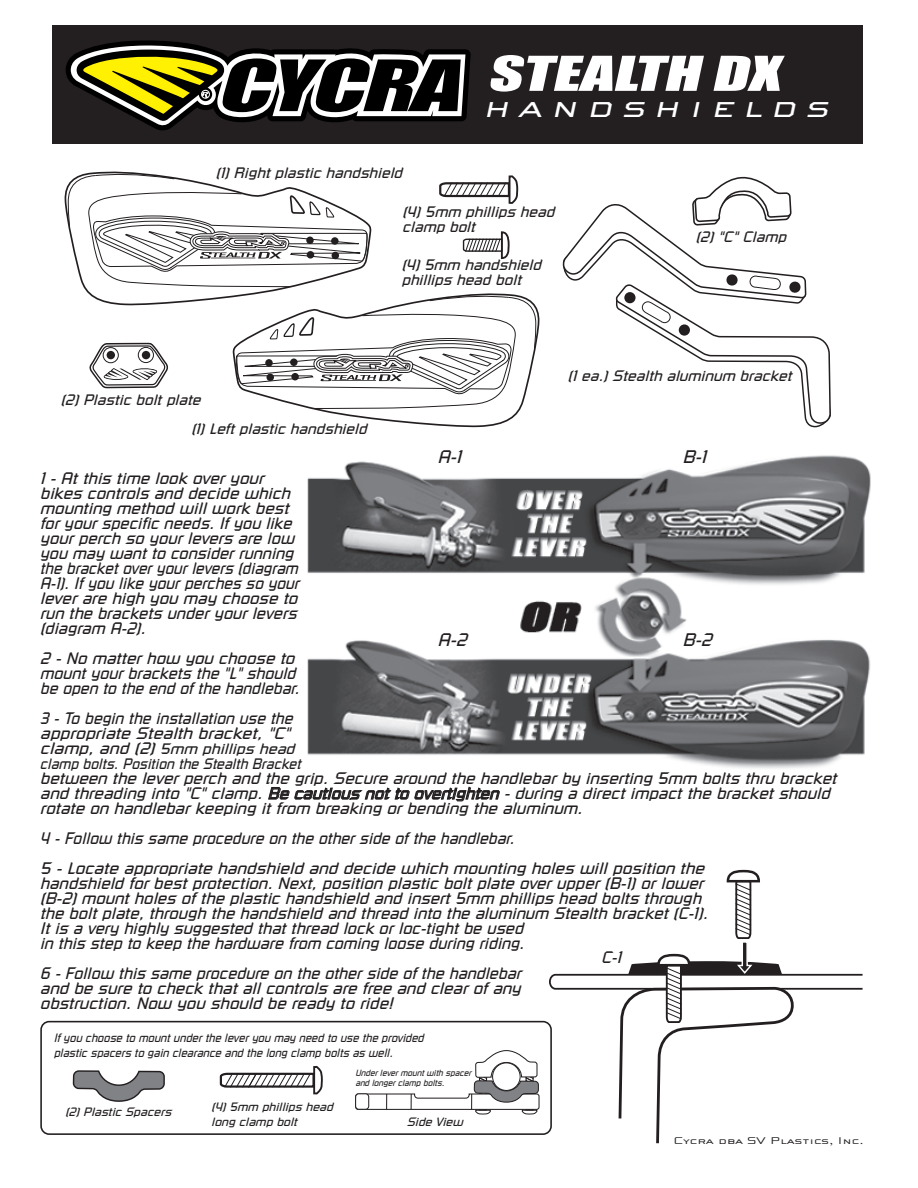
<style>
.page{position:relative;width:918px;height:1188px;background:#fff}
.page>*{position:absolute;margin:0;border:0;box-sizing:border-box;transform-origin:0 0}
.t1{font:italic 44.4px "Impact";color:#fff;scale:1.48 1}
.t2{font:italic 28.95px "Sackers Square Gothic";color:#fff;scale:1.25 1}
.t3{font:italic 18px "Russell Square";color:#231f20}
.t4{font:italic 16.5px/15px "Russell Square";color:#231f20}
.t5{font:italic 16.5px/15px "Russell Square";color:#231f20;scale:.93 1}
.t6{font:italic 16.5px/15px "Russell Square";color:#231f20;text-align:justify;scale:.95 1}
.t7{font:italic 15px/15px "Russell Square";color:#231f20}
.t8{font:italic 15px/15px "Russell Square";color:#231f20;scale:1.04 1}
.t9{font:italic 12px/15px "Russell Square";color:#231f20;scale:.9 1}
.t10{font:italic 12px/15px "Russell Square";color:#231f20}
.t11{font:italic 9px/10.5px "Russell Square";color:#231f20;scale:.9 1}
.t12{font:9px "Sackers Square Gothic";color:#231f20;scale:1.3 1}
.s1{font-size:16.5px}
</style>
<div class="page">
<div style="left:52px;top:26px;width:811px;height:118px;background:#231f20"></div>
<svg style="left:66px;top:40px;width:405px;height:91px"></svg>
<img style="left:307px;top:455px;width:564px;height:314px">
<div style="left:40px;top:1021px;width:512px;height:114px;border:2px solid #231f20;border-radius:8px"></div>
<svg style="left:562px;top:176px;width:269px;height:252px"></svg>
<svg style="left:64px;top:171px;width:476px;height:257px"></svg>
<svg style="left:268px;top:786px;width:232px;height:16px"></svg>
<svg style="left:548px;top:869px;width:315px;height:275px"></svg>
<svg style="left:219px;top:1066px;width:104px;height:29px"></svg>
<svg style="left:72px;top:1070px;width:93px;height:32px"></svg>
<svg style="left:355px;top:1050px;width:185px;height:65px"></svg>
<p class="t7" style="left:216px;top:165px;width:188px">(1) Right plastic handshield</p>
<h1 class="t1" style="left:487px;top:39px;width:208px">STEALTH DX</h1>
<h2 class="t2" style="left:481px;top:89px;width:285px">handshields</h2>
<p class="t7" style="left:61px;top:392px;width:141px">(2) Plastic bolt plate</p>
<p class="t7" style="left:191px;top:421px;width:177px">(1) Left plastic handshield</p>
<p class="t7" style="left:402px;top:204px;width:154px">(4) 5mm phillips head clamp bolt</p>
<p class="t7" style="left:401px;top:257px;width:141px">(4) 5mm handshield phillips head bolt</p>
<p class="t7" style="left:696px;top:229px;width:92px">(2) "C" Clamp</p>
<p class="t3" style="left:437px;top:446px;width:25px">A-1</p>
<p class="t7" style="left:568px;top:368px;width:225px">(1 ea.) Stealth aluminum bracket</p>
<p class="t3" style="left:683px;top:446px;width:25px">B-1</p>
<p class="t4" style="left:40px;top:471px;width:261px">1 - At this time look over your bikes controls and decide which mounting method will work best for your specific needs. If you like your perch so your levers are low you may want to consider running the bracket over your levers (diagram<br>A-1). If you like your perches so your lever are high you may choose to run the brackets under your levers (diagram A-2).</p>
<p class="t4" style="left:40px;top:651px;width:261px">2 - No matter how you choose to mount your brackets the "L" should be open to the end of the handlebar.</p>
<p class="t5" style="left:40px;top:711px;width:273px">3 - To begin the installation use the appropriate Stealth bracket, "C"</p>
<p class="t8" style="left:40px;top:741px;width:252px"><span class="s1">clamp, and (2)</span> 5mm phillips head clamp bolts. Position the Stealth Bracket</p>
<p class="t4" style="left:40px;top:771px;width:798px">between the lever perch and the grip. Secure around the handlebar by inserting 5mm bolts thru bracket and threading into "C" clamp. Be cautious not to overtighten - during a direct impact the bracket should rotate on handlebar keeping it from breaking or bending the aluminum.</p>
<p class="t5" style="left:40px;top:823px;width:716px;line-height:30px">4 - Follow this same procedure on the other side of the handlebar.<br>5 - Locate appropriate handshield and decide which mounting holes will position the</p>
<p class="t4" style="left:40px;top:876px;width:670px">handshield for best protection. Next, position plastic bolt plate over upper (B-1) or lower (B-2) mount holes of the plastic handshield and insert 5mm phillips head bolts through the bolt plate, through the handshield and thread into the aluminum Stealth bracket (C-1).<br>It is a very highly suggested that thread lock or loc-tight be used<br>in this step to keep the hardware from coming loose during riding.</p>
<p class="t6" style="left:40px;top:966px;width:508px">6 - Follow this same procedure on the other side of the handlebar and be sure to check that all controls are free and clear of any obstruction. Now you should be ready to ride!</p>
<p class="t3" style="left:437px;top:629px;width:31px">A-2</p>
<p class="t3" style="left:683px;top:629px;width:31px">B-2</p>
<p class="t4" style="left:601px;top:949px;width:22px">C-1</p>
<p class="t9" style="left:54px;top:1030px;width:413px">If you choose to mount under the lever you may need to use the provided plastic spacers to gain clearance and the long clamp bolts as well.</p>
<p class="t11" style="left:355px;top:1067px;width:130px">Under lever mount with spacer and longer clamp bolts.</p>
<p class="t10" style="left:65px;top:1104px;width:108px">(2) Plastic Spacers</p>
<p class="t10" style="left:211px;top:1099px;width:123px">(4) 5mm phillips head long clamp bolt</p>
<p class="t10" style="left:407px;top:1114px;width:58px">Side View</p>
<p class="t12" style="left:674px;top:1135px;width:147px">Cycra dba SV Plastics, Inc.</p>
</div>
